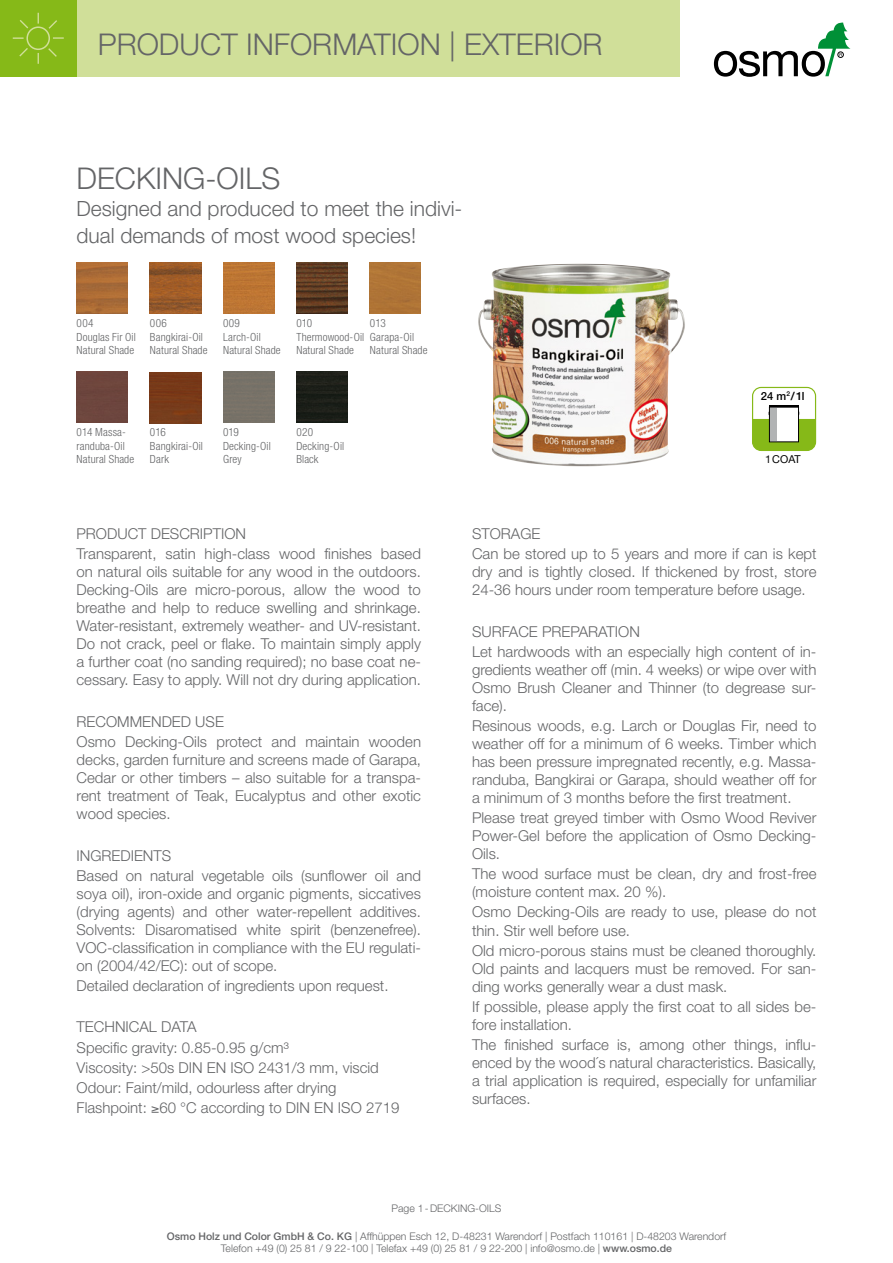
<style>
.page{position:relative;width:893px;height:1263px;background:#fff}
.page>*{position:absolute;margin:0;border:0;box-sizing:border-box;transform-origin:0 0}
.t1{font:300 30px "Helvetica Neue";color:#646567}
.t2{font:300 21px/27px "Helvetica Neue";color:#646567}
.t3{font:300 15px/18px "Helvetica Neue";color:#646567}
.t4{font:300 condensed 11.25px/13.5px "Helvetica Neue";letter-spacing:.01em;color:#646567}
.t5{font:500 11.25px "Helvetica Neue";color:#000}
.t6{font:10.8px "Helvetica Neue";color:#000}
.t7{font:300 10.5px/12.6px "Helvetica Neue";color:#646567;text-align:center}
.s1{font-weight:500}
</style>
<div class="page">
<div style="left:77px;top:0;width:603px;height:77px;background:#d0df99"></div>
<svg style="left:714px;top:23px;width:136px;height:54px"></svg>
<div style="left:0;top:0;width:77px;height:77px;background:#86b918"></div>
<svg style="left:12px;top:12px;width:52px;height:52px"></svg>
<img style="left:150px;top:263px;width:51px;height:51px">
<div style="left:150px;top:372px;width:51px;height:51px;background:#773a19"></div>
<div style="left:223px;top:263px;width:51px;height:51px;background:#bd7533"></div>
<div style="left:370px;top:263px;width:51px;height:51px;background:#af7436"></div>
<img style="left:77px;top:263px;width:51px;height:51px">
<div style="left:77px;top:372px;width:51px;height:51px;background:#6d453d"></div>
<div style="left:223px;top:372px;width:51px;height:51px;background:#777268"></div>
<img style="left:296px;top:263px;width:51px;height:51px">
<div style="left:296px;top:372px;width:51px;height:51px;background:#1c1f18"></div>
<img style="left:478px;top:264px;width:207px;height:202px">
<div style="left:752px;top:387px;width:64px;height:64px;border:1px solid #86b918;border-radius:9px"></div>
<hr style="left:769px;top:405px;width:30px;height:1px;background:#000">
<svg style="left:753px;top:411px;width:62px;height:39px"></svg>
<div style="left:770px;top:408px;width:7px;height:33px;background:#b1b3b4"></div>
<h1 class="t1" style="left:98px;top:26px;width:506px">PRODUCT INFORMATION | EXTERIOR</h1>
<h1 class="t1" style="left:77px;top:160px;width:205px">DECKING-OILS</h1>
<h2 class="t2" style="left:77px;top:195px;width:387px">Designed and produced to meet the indivi&shy;dual demands of most wood species!</h2>
<p class="t4" style="left:77px;top:316px;width:61px">004<br>Douglas Fir Oil<br>Natural Shade</p>
<p class="t4" style="left:150px;top:316px;width:59px">006<br>Bangkirai-Oil<br>Natural Shade</p>
<p class="t4" style="left:223px;top:316px;width:59px">009<br>Larch-Oil<br>Natural Shade</p>
<p class="t4" style="left:370px;top:316px;width:59px">013<br>Garapa-Oil<br>Natural Shade</p>
<p class="t4" style="left:296px;top:316px;width:69px">010<br>Thermowood-Oil<br>Natural Shade</p>
<p class="t4" style="left:77px;top:425px;width:59px">014 Massa&shy;randuba-Oil<br>Natural Shade</p>
<p class="t4" style="left:223px;top:425px;width:49px">019<br>Decking-Oil<br>Grey</p>
<p class="t4" style="left:150px;top:425px;width:55px">016<br>Bangkirai-Oil<br>Dark</p>
<p class="t4" style="left:296px;top:425px;width:49px">020<br>Decking-Oil<br>Black</p>
<p class="t3" style="left:77px;top:523px;width:346px;line-height:20.1px">PRODUCT DESCRIPTION<br>Transparent, satin high-class wood finishes based</p>
<p class="t3" style="left:77px;top:563px;width:346px;text-align:justify">on natural oils suitable for any wood in the outdoors.<br>Decking-Oils are micro-porous, allow the wood to breathe and help to reduce swelling and shrinkage.<br>Water-resistant, extremely weather- and UV-resistant.<br>Do not crack, peel or flake. To maintain simply apply a further coat (no sanding required); no base coat ne&shy;cessary. Easy to apply. Will not dry during application.</p>
<p class="t3" style="left:77px;top:711px;width:346px;line-height:20.1px">RECOMMENDED USE<br>Osmo Decking-Oils protect and maintain wooden</p>
<p class="t3" style="left:77px;top:750px;width:346px;text-align:justify">decks, garden furniture and screens made of Garapa, Cedar or other timbers – also suitable for a transpa&shy;rent treatment of Teak, Eucalyptus and other exotic wood species.</p>
<p class="t3" style="left:77px;top:845px;width:346px;line-height:20.1px">INGREDIENTS<br>Based on natural vegetable oils (sunflower oil and</p>
<p class="t3" style="left:77px;top:884px;width:346px;text-align:justify">soya oil), iron-oxide and organic pigments, siccatives (drying agents) and other water-repellent additives.<br>Solvents: Disaromatised white spirit (benzenefree).<br>VOC-classification in compliance with the EU regulati&shy;on (2004/42/EC): out of scope.</p>
<p class="t3" style="left:77px;top:976px;width:314px">Detailed declaration of ingredients upon request.</p>
<p class="t3" style="left:77px;top:1017px;width:324px;line-height:20.1px">TECHNICAL DATA<br>Specific gravity: 0.85-0.95 g/cm³<br>Viscosity: &gt;50s DIN EN ISO 2431/3 mm, viscid Odour: Faint/mild, odourless after drying Flashpoint: ≥60 °C according to DIN EN ISO 2719</p>
<p class="t5" style="left:761px;top:389px;width:45px">24 m<sup>2</sup>/1l</p>
<p class="t6" style="left:765px;top:453px;width:37px">1COAT</p>
<p class="t3" style="left:472px;top:523px;width:346px;line-height:20.1px">STORAGE<br>Can be stored up to 5 years and more if can is kept</p>
<p class="t3" style="left:472px;top:563px;width:346px">dry and is tightly closed. If thickened by frost, store<br>24-36 hours under room temperature before usage.</p>
<p class="t3" style="left:472px;top:621px;width:346px;line-height:20.1px">SURFACE PREPARATION<br>Let hardwoods with an especially high content of in-</p>
<p class="t3" style="left:472px;top:660px;width:346px;text-align:justify">gredients weather off (min. 4 weeks) or wipe over with Osmo Brush Cleaner and Thinner (to degrease sur&shy;face).</p>
<p class="t3" style="left:472px;top:716px;width:346px;text-align:justify">Resinous woods, e.g. Larch or Douglas Fir, need to weather off for a minimum of 6 weeks. Timber which has been pressure impregnated recently, e.g. Massa&shy;randuba, Bangkirai or Garapa, should weather off for a minimum of 3 months before the first treatment.</p>
<p class="t3" style="left:472px;top:808px;width:346px;text-align:justify">Please treat greyed timber with Osmo Wood Reviver Power-Gel before the application of Osmo Decking-Oils.</p>
<p class="t3" style="left:472px;top:865px;width:346px">The wood surface must be clean, dry and frost-free (moisture content max. 20 %).</p>
<p class="t3" style="left:472px;top:903px;width:346px">Osmo Decking-Oils are ready to use, please do not thin. Stir well before use.</p>
<p class="t3" style="left:472px;top:941px;width:346px;text-align:justify">Old micro-porous stains must be cleaned thoroughly.<br>Old paints and lacquers must be removed. For san&shy;ding works generally wear a dust mask.</p>
<p class="t3" style="left:472px;top:997px;width:346px">If possible, please apply the first coat to all sides be&shy;fore installation.</p>
<p class="t3" style="left:472px;top:1035px;width:346px;text-align:justify">The finished surface is, among other things, influ&shy;enced by the wood´s natural characteristics. Basically, a trial application is required, especially for unfamiliar surfaces.</p>
<p class="t7" style="left:391px;top:1202px;width:111px">Page 1-DECKING-OILS</p>
<p class="t7" style="left:167px;top:1229px;width:561px"><span class="s1">Osmo Holz und Color GmbH &amp; Co. KG</span> | Affhüppen Esch 12, D-48231 Warendorf | Postfach 110161 | D-48203 Warendorf<br>Telefon +49 (0) 25 81 / 9 22-100 | Telefax +49 (0) 25 81 / 9 22-200 | info@osmo.de | <span class="s1">www.osmo.de</span></p>
</div>
